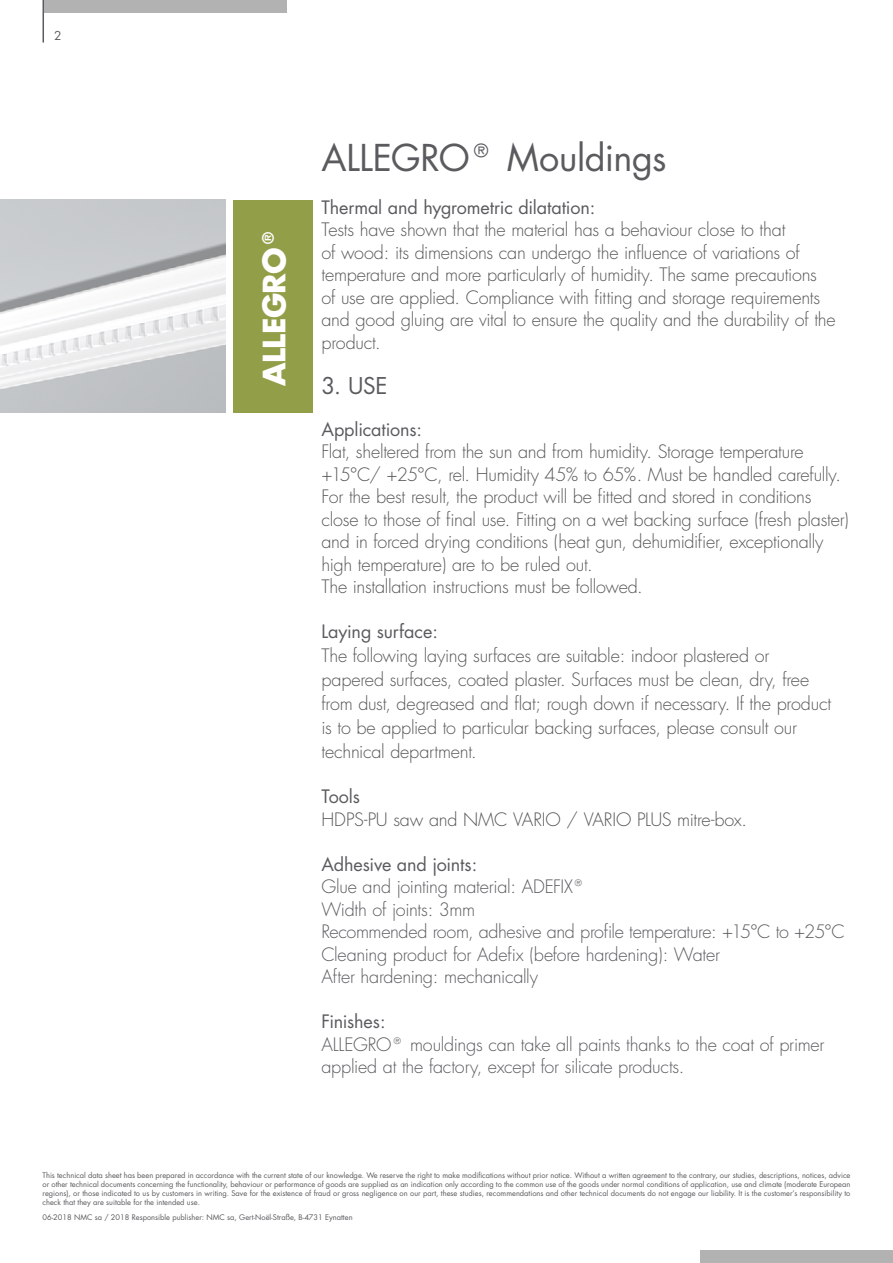
<style>
.page{position:relative;width:893px;height:1263px;background:#fff}
.page>*{position:absolute;margin:0;border:0;box-sizing:border-box;transform-origin:0 0}
.t1{font:36px "Futura CE";letter-spacing:-.01em;color:#5b5b5f}
.t2{font:700 30px "Futura CE";letter-spacing:-.02em;color:#fff}
.t3{font:22.5px "Futura CE";color:#5b5b5f}
.t4{font:300 18px/22.5px "Futura CE";letter-spacing:-.015em;color:#575756}
.t5{font:300 18px/22.5px "Futura CE";letter-spacing:-.015em;color:#5b5b5f}
.t6{font:18px "Futura CE";letter-spacing:-.01em;color:#5b5b5f}
.t7{font:12px "Futura CE";color:#5c5b5f}
.t8{font:7.5px/9px "Futura CE";color:#5b5b5f;text-align:justify}
</style>
<div class="page">
<div style="left:700px;top:1250px;width:193px;height:13px;background:#b3b2b2"></div>
<hr style="left:43px;top:0;width:1px;height:43px;background:#5b5b5f">
<div style="left:44px;top:0;width:242px;height:13px;background:#b3b2b2"></div>
<div style="left:234px;top:200px;width:79px;height:212px;background:#939e48"></div>
<img style="left:0;top:200px;width:225px;height:212px">
<p class="t7" style="left:54px;top:28px;width:9px">2</p>
<h2 class="t2" style="left:252px;top:386px;width:161px;rotate:-90deg">ALLEGRO®</h2>
<h1 class="t1" style="left:321px;top:135px;width:347px">ALLEGRO® Mouldings</h1>
<p class="t6" style="left:321px;top:196px;width:275px">Thermal and hygrometric dilatation:</p>
<p class="t4" style="left:321px;top:219px;width:516px">Tests have shown that the material has a behaviour close to that<br>of wood: its dimensions can undergo the influence of variations of temperature and more particularly of humidity. The same precautions<br>of use are applied. Compliance with fitting and storage requirements and good gluing are vital to ensure the quality and the durability of the product.</p>
<p class="t3" style="left:321px;top:371px;width:67px">3. USE</p>
<p class="t6" style="left:321px;top:418px;width:102px">Applications:</p>
<p class="t4" style="left:321px;top:441px;width:529px">Flat, sheltered from the sun and from humidity. Storage temperature +15°C/ +25°C, rel. Humidity 45% to 65%. Must be handled carefully.<br>For the best result, the product will be fitted and stored in conditions close to those of final use. Fitting on a wet backing surface (fresh plaster) and in forced drying conditions (heat gun, dehumidifier, exceptionally high temperature) are to be ruled out.<br>The installation instructions must be followed.</p>
<p class="t6" style="left:321px;top:620px;width:118px">Laying surface:</p>
<p class="t4" style="left:321px;top:644px;width:511px;line-height:24px">The following laying surfaces are suitable: indoor plastered or papered surfaces, coated plaster. Surfaces must be clean, dry, free from dust, degreased and flat; rough down if necessary. If the product is to be applied to particular backing surfaces, please consult our technical department.</p>
<p class="t6" style="left:321px;top:785px;width:40px">Tools</p>
<p class="t4" style="left:321px;top:808px;width:427px">HDPS-PU saw and NMC VARIO / VARIO PLUS mitre-box.</p>
<p class="t6" style="left:321px;top:853px;width:157px">Adhesive and joints:</p>
<p class="t5" style="left:321px;top:876px;width:525px">Glue and jointing material: ADEFIX®<br>Width of joints: 3mm<br>Recommended room, adhesive and profile temperature: +15°C to +25°C Cleaning product for Adefix (before hardening): Water<br>After hardening: mechanically</p>
<p class="t6" style="left:321px;top:1010px;width:66px">Finishes:</p>
<p class="t5" style="left:321px;top:1033px;width:505px">ALLEGRO® mouldings can take all paints thanks to the coat of primer applied at the factory, except for silicate products.</p>
<p class="t8" style="left:43px;top:1171px;width:809px">This technical data sheet has been prepared in accordance with the current state of our knowledge. We reserve the right to make modifications without prior notice. Without a written agreement to the contrary, our studies, descriptions, notices, advice or other technical documents concerning the functionality, behaviour or performance of goods are supplied as an indication only according to the common use of the goods under normal conditions of application, use and climate (moderate European regions), or those indicated to us by customers in writing. Save for the existence of fraud or gross negligence on our part, these studies, recommendations and other technical documents do not engage our liability. It is the customer’s responsibility to check that they are suitable for the intended use.</p>
<p class="t8" style="left:43px;top:1212px;width:312px">06-2018 NMC sa / 2018 Responsible publisher: NMC sa, Gert-Noël-Straße, B-4731 Eynatten</p>
</div>
